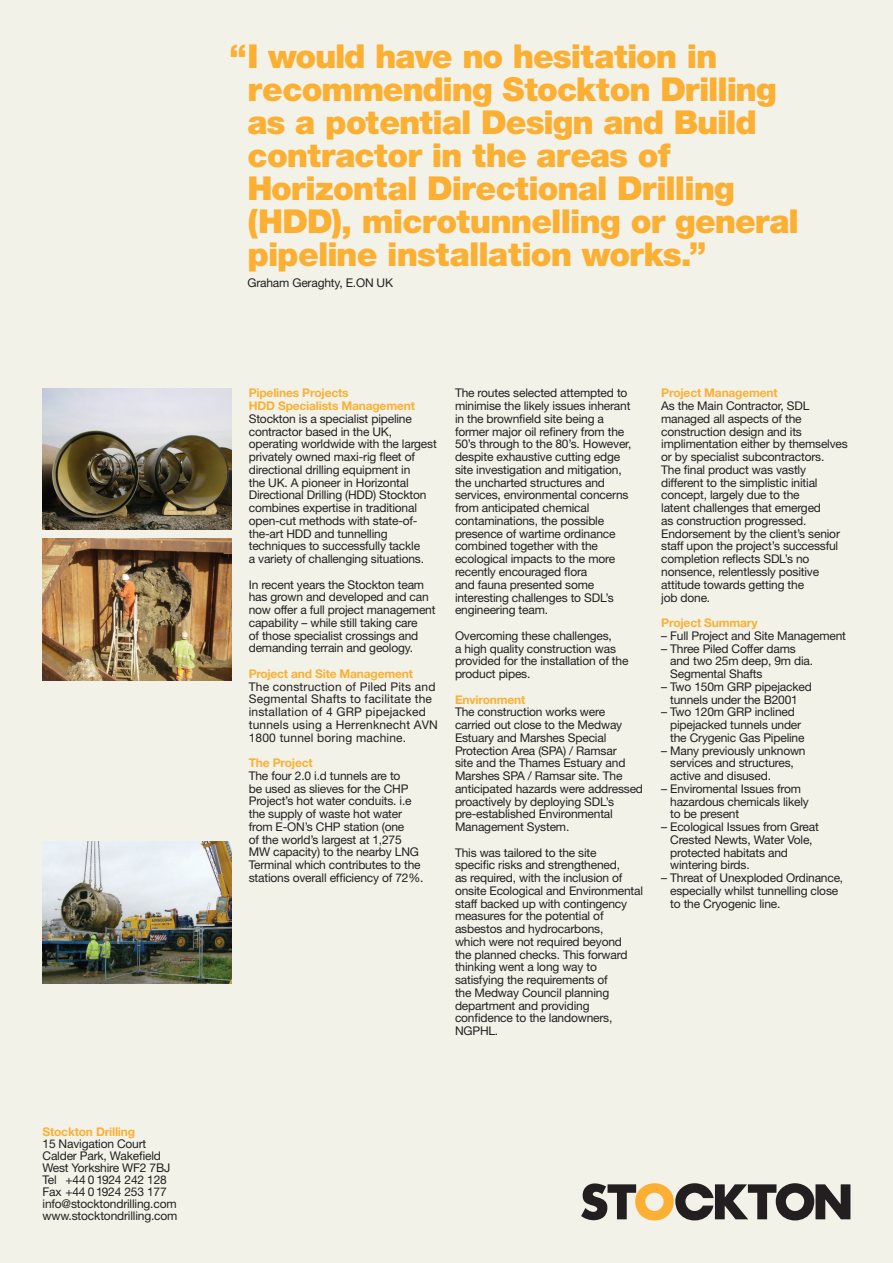
<style>
.page{position:relative;width:893px;height:1263px;background:#f2f2e9}
.page>*{position:absolute;margin:0;border:0;box-sizing:border-box;transform-origin:0 0}
.t1{font:900 33px/33px "Helvetica Neue LT";letter-spacing:-.03em;color:#fbb034}
.t2{font:12px/12.8px "Helvetica Neue LT";letter-spacing:-.015em;color:#231f20}
.t3{font:12px/12.8px "Helvetica Neue LT";letter-spacing:.015em;color:#231f20}
.t4{font:700 12px "Helvetica Neue LT";letter-spacing:-.015em;color:#fbb034}
</style>
<div class="page">
<img style="left:43px;top:538px;width:188px;height:142px">
<img style="left:43px;top:388px;width:189px;height:142px">
<img style="left:43px;top:841px;width:189px;height:142px">
<svg style="left:581px;top:1183px;width:269px;height:37px"></svg>
<p class="t4" style="left:43px;top:1125px;width:94px">Stockton Drilling</p>
<p class="t2" style="left:43px;top:1138px;width:105px">15 Navigation Court</p>
<p class="t2" style="left:43px;top:1150px;width:129px;line-height:12px">Calder Park, Wakefield<br>West Yorkshire WF2 7BJ</p>
<p class="t2" style="left:43px;top:1174px;width:126px">Tel +44 0 1924 242 128</p>
<p class="t2" style="left:43px;top:1186px;width:126px">Fax +44 0 1924 253 177</p>
<p class="t2" style="left:43px;top:1198px;width:136px">info@stocktondrilling.com</p>
<p class="t2" style="left:43px;top:1210px;width:136px">www.stocktondrilling.com</p>
<p class="t1" style="left:247px;top:39px;width:553px;text-indent:-18px">“I would have no hesitation in recommending Stockton Drilling as a potential Design and Build contractor in the areas of<br>Horizontal Directional Drilling (HDD), microtunnelling or general pipeline installation works.”</p>
<p class="t2" style="left:247px;top:276px;width:147px">Graham Geraghty, E.ON UK</p>
<p class="t4" style="left:249px;top:386px;width:101px">Pipelines Projects</p>
<p class="t4" style="left:249px;top:398px;width:168px">HDD Specialists Management</p>
<p class="t2" style="left:249px;top:412px;width:190px">Stockton is a specialist pipeline contractor based in the UK, operating worldwide with the largest privately owned maxi-rig fleet of directional drilling equipment in<br>the UK. A pioneer in Horizontal Directional Drilling (HDD) Stockton combines expertise in traditional open-cut methods with state-of&shy;the-art HDD and tunnelling techniques to successfully tackle<br>a variety of challenging situations.</p>
<p class="t2" style="left:249px;top:578px;width:188px">In recent years the Stockton team has grown and developed and can now offer a full project management capability – while still taking care<br>of those specialist crossings and demanding terrain and geology.</p>
<p class="t4" style="left:249px;top:666px;width:166px">Project and Site Management</p>
<p class="t3" style="left:249px;top:680px;width:191px">The construction of Piled Pits and<br>Segmental Shafts to facilitate the installation of 4 GRP pipejacked tunnels using a Herrenknecht AVN<br>1800 tunnel boring machine.</p>
<p class="t4" style="left:249px;top:755px;width:65px">The Project</p>
<p class="t2" style="left:249px;top:769px;width:176px">The four 2.0 i.d tunnels are to<br>be used as slieves for the CHP<br>Project’s hot water conduits. i.e the supply of waste hot water from E-ON’s CHP station (one<br>of the world’s largest at 1,275<br>MW capacity) to the nearby LNG<br>Terminal which contributes to the stations overall efficiency of 72%.</p>
<p class="t2" style="left:455px;top:387px;width:178px">The routes selected attempted to minimise the likely issues inherant in the brownfield site being a former major oil refinery from the<br>50’s through to the 80’s. However, despite exhaustive cutting edge site investigation and mitigation, the uncharted structures and services, environmental concerns from anticipated chemical contaminations, the possible presence of wartime ordinance combined together with the ecological impacts to the more recently encouraged flora<br>and fauna presented some interesting challenges to SDL’s engineering team.</p>
<p class="t2" style="left:455px;top:629px;width:175px">Overcoming these challenges,<br>a high quality construction was provided for the installation of the product pipes.</p>
<p class="t4" style="left:455px;top:692px;width:72px">Environment</p>
<p class="t2" style="left:455px;top:705px;width:190px">The construction works were carried out close to the Medway<br>Estuary and Marshes Special<br>Protection Area (SPA) / Ramsar<br>site and the Thames Estuary and<br>Marshes SPA / Ramsar site. The anticipated hazards were addressed proactively by deploying SDL’s pre-established Environmental<br>Management System.</p>
<p class="t2" style="left:455px;top:846px;width:190px">This was tailored to the site<br>specific risks and strengthened,<br>as required, with the inclusion of onsite Ecological and Environmental staff backed up with contingency measures for the potential of asbestos and hydrocarbons,<br>which were not required beyond<br>the planned checks. This forward thinking went a long way to satisfying the requirements of<br>the Medway Council planning department and providing confidence to the landowners,<br>NGPHL.</p>
<p class="t4" style="left:661px;top:386px;width:118px">Project Management</p>
<p class="t2" style="left:661px;top:399px;width:188px">As the Main Contractor, SDL managed all aspects of the construction design and its implimentation either by themselves or by specialist subcontractors.<br>The final product was vastly different to the simplistic initial concept, largely due to the<br>latent challenges that emerged<br>as construction progressed.<br>Endorsement by the client’s senior staff upon the project’s successful completion reflects SDL’s no nonsence, relentlessly positive attitude towards getting the<br>job done.</p>
<p class="t4" style="left:661px;top:615px;width:98px">Project Summary</p>
<p class="t2" style="left:661px;top:629px;width:186px">– Full Project and Site Management</p>
<p class="t2" style="left:670px;top:642px;width:144px;text-indent:-9px">– Three Piled Coffer dams and two 25m deep, 9m dia.<br>Segmental Shafts</p>
<p class="t2" style="left:661px;top:680px;width:152px;text-align:center">– Two 150m GRP pipejacked tunnels under the B2001</p>
<p class="t2" style="left:670px;top:705px;width:136px;text-indent:-9px">– Two 120m GRP inclined pipejacked tunnels under the Crygenic Gas Pipeline</p>
<p class="t2" style="left:670px;top:744px;width:137px;text-indent:-9px">– Many previously unknown services and structures, active and disused.</p>
<p class="t2" style="left:670px;top:782px;width:140px;text-indent:-9px">– Enviromental Issues from hazardous chemicals likely to be present</p>
<p class="t2" style="left:670px;top:820px;width:150px;text-indent:-9px">– Ecological Issues from Great<br>Crested Newts, Water Vole, protected habitats and wintering birds.</p>
<p class="t2" style="left:670px;top:871px;width:175px;text-indent:-9px">– Threat of Unexploded Ordinance, especially whilst tunnelling close to the Cryogenic line.</p>
</div>
